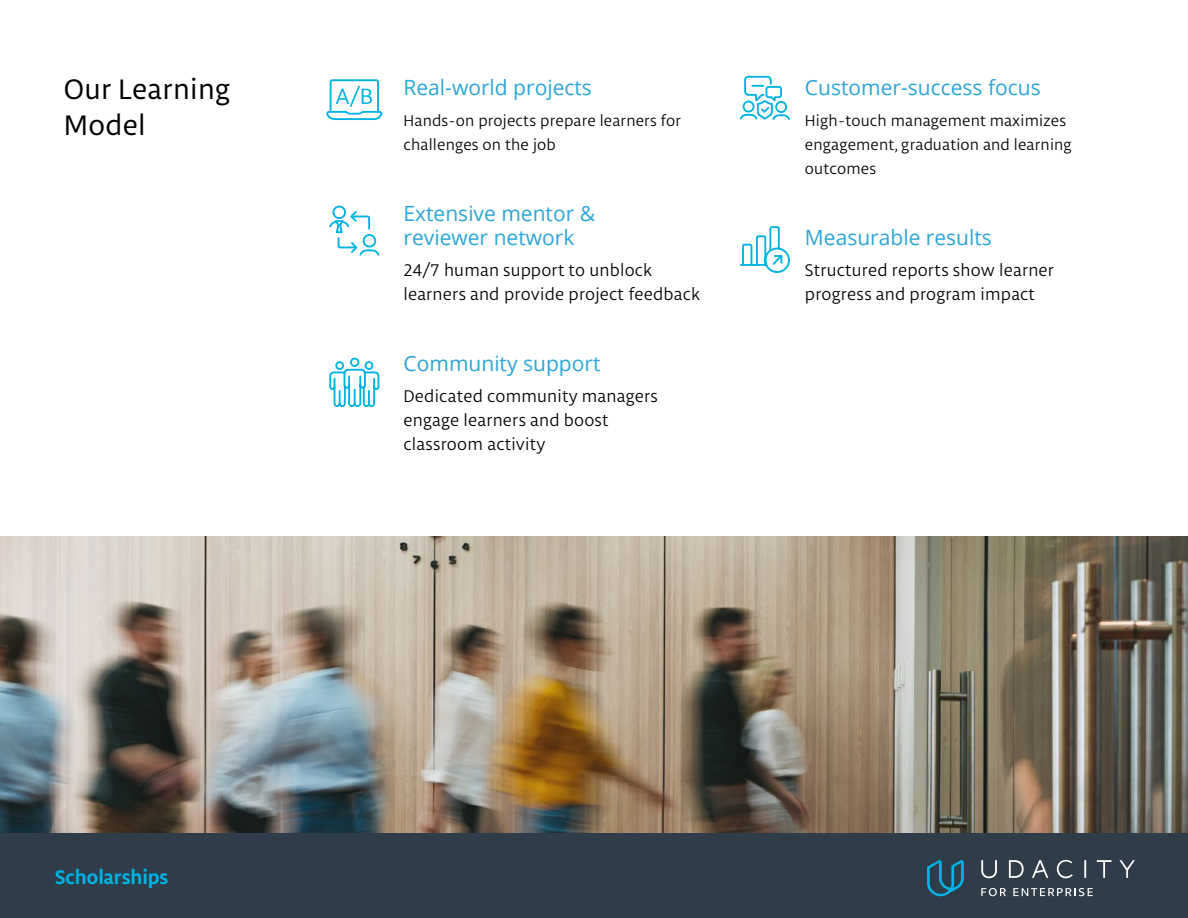
<style>
.page{position:relative;width:1188px;height:918px;background:#fff}
.page>*{position:absolute;margin:0;border:0;box-sizing:border-box;transform-origin:0 0}
.t1{font:30px/36px "Libertad";letter-spacing:.01em;color:#000}
.t2{font:21px/24px "Open Sans";color:#2ba6d6}
.t3{font:700 21px "Libertad";color:#00b3e3}
.t4{font:18px/24px "Libertad";letter-spacing:.01em;color:#000}
.t5{font:16.5px/24px "Libertad";letter-spacing:.01em;color:#000}
</style>
<div class="page">
<div style="left:0;top:833px;width:1188px;height:85px;background:#2e3d49"></div>
<svg style="left:927px;top:860px;width:37px;height:36px"></svg>
<svg style="left:981px;top:860px;width:154px;height:18px"></svg>
<svg style="left:981px;top:888px;width:25px;height:8px"></svg>
<svg style="left:1013px;top:888px;width:80px;height:8px"></svg>
<img style="left:0;top:537px;width:1188px;height:296px">
<svg style="left:739px;top:75px;width:51px;height:45px"></svg>
<svg style="left:740px;top:226px;width:50px;height:47px"></svg>
<svg style="left:329px;top:205px;width:51px;height:51px"></svg>
<svg style="left:329px;top:357px;width:51px;height:50px"></svg>
<svg style="left:326px;top:79px;width:57px;height:41px"></svg>
<h1 class="t1" style="left:64px;top:70px;width:168px">Our Learning<br>Model</h1>
<p class="t2" style="left:404px;top:75px;width:190px">Real-world projects</p>
<p class="t5" style="left:404px;top:108px;width:279px">Hands-on projects prepare learners for challenges on the job</p>
<p class="t2" style="left:404px;top:201px;width:193px">Extensive mentor &amp; reviewer network</p>
<p class="t4" style="left:404px;top:258px;width:298px">24/7 human support to unblock learners and provide project feedback</p>
<p class="t2" style="left:404px;top:351px;width:198px">Community support</p>
<p class="t4" style="left:404px;top:384px;width:256px">Dedicated community managers engage learners and boost classroom activity</p>
<p class="t2" style="left:805px;top:75px;width:237px">Customer-success focus</p>
<p class="t5" style="left:805px;top:108px;width:268px">High-touch management maximizes engagement, graduation and learning outcomes</p>
<p class="t2" style="left:805px;top:225px;width:189px">Measurable results</p>
<p class="t4" style="left:805px;top:258px;width:251px">Structured reports show learner progress and program impact</p>
<p class="t3" style="left:55px;top:863px;width:115px">Scholarships</p>
</div>
